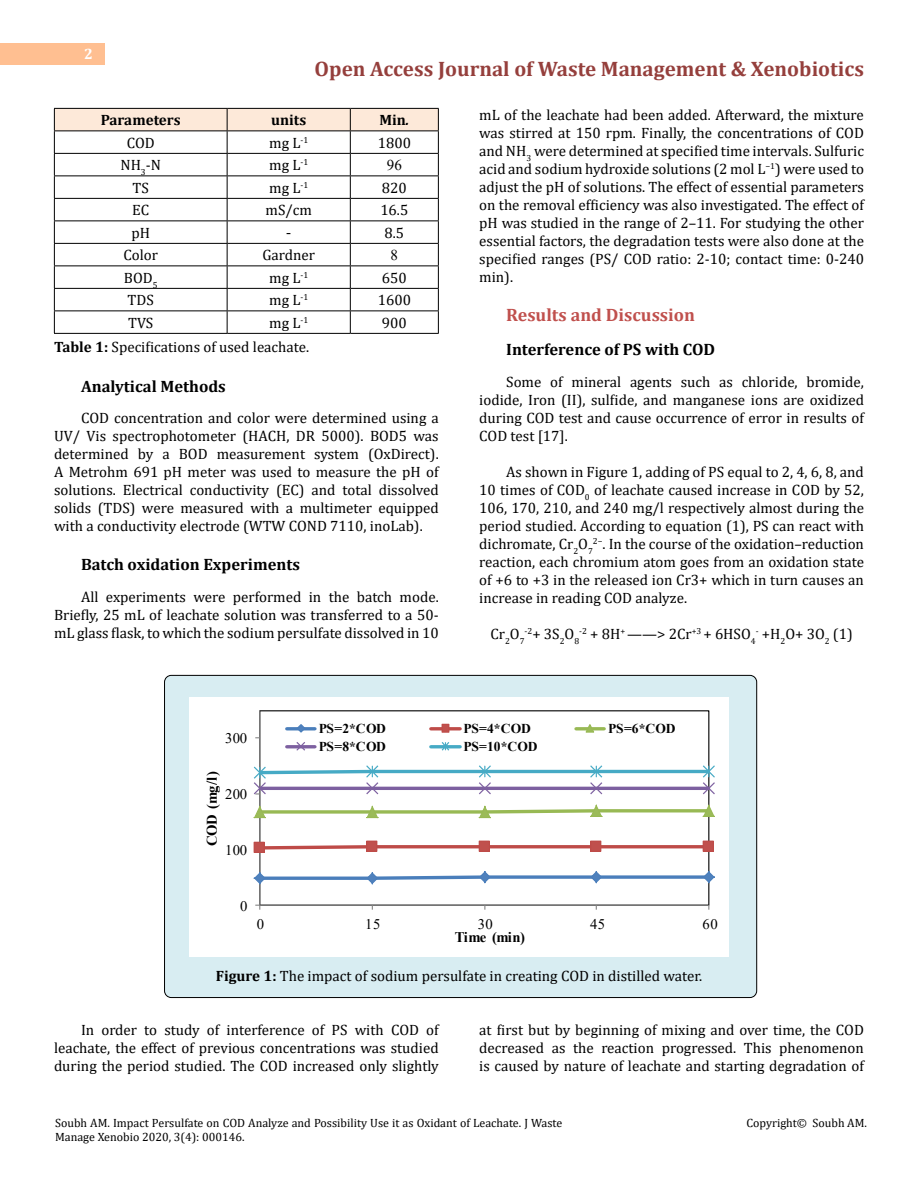
<style>
.page{position:relative;width:918px;height:1188px;background:#fff}
.page>*{position:absolute;margin:0;border:0;box-sizing:border-box;transform-origin:0 0}
.t1{font:700 21px "Cambria";color:#953f3c}
.t2{font:700 18px "Cambria";color:#c0504d}
.t3{font:700 16.5px "Cambria";color:#000}
.t4{font:15px/18px "Cambria";color:#000;text-align:justify}
.t5{font:700 15px "Cambria";color:#000}
.t6{font:15px "Times New Roman";color:#000}
.t7{font:700 15px "Cambria";color:#fff}
.t8{font:14.7px "Times New Roman";letter-spacing:.04em;color:#000}
.t9{font:700 14.7px "Times New Roman";letter-spacing:-.04em;color:#000}
.t10{font:700 13.5px "Times New Roman";letter-spacing:-.03em;color:#000}
.t11{font:12px/14.4px "Cambria";color:#000}
.t12{font:8.7px "Cambria";color:#000}
.s1{font-style:italic}
.s2{font-weight:700}
.s3{font-size:15px}
</style>
<div class="page">
<div style="left:0;top:43px;width:105px;height:21px;background:#ffbf91"></div>
<div style="left:165px;top:675px;width:592px;height:323px;background:#d8edf2;border-radius:7px"></div>
<hr style="left:54px;top:333px;width:173px;height:1px;background:#000">
<hr style="left:227px;top:333px;width:123px;height:1px;background:#000">
<hr style="left:350px;top:333px;width:89px;height:1px;background:#000">
<svg style="left:54px;top:108px;width:385px;height:225px"></svg>
<div style="left:189px;top:697px;width:540px;height:259px;background:#fff"></div>
<hr style="left:259px;top:711px;width:1px;height:194px;background:#868686">
<hr style="left:260px;top:905px;width:449px;height:1px;background:#868686">
<svg style="left:253px;top:870px;width:462px;height:15px"></svg>
<svg style="left:265px;top:843px;width:438px;height:8px"></svg>
<div style="left:254px;top:842px;width:10px;height:10px;background:#c0504d"></div>
<div style="left:254px;top:842px;width:11px;height:11px;border:1px solid #be4b48"></div>
<div style="left:367px;top:841px;width:10px;height:10px;background:#c0504d"></div>
<div style="left:366px;top:841px;width:11px;height:11px;border:1px solid #be4b48"></div>
<div style="left:479px;top:841px;width:10px;height:10px;background:#c0504d"></div>
<div style="left:479px;top:841px;width:11px;height:11px;border:1px solid #be4b48"></div>
<div style="left:591px;top:841px;width:10px;height:10px;background:#c0504d"></div>
<div style="left:590px;top:841px;width:11px;height:11px;border:1px solid #be4b48"></div>
<div style="left:703px;top:841px;width:10px;height:10px;background:#c0504d"></div>
<div style="left:703px;top:841px;width:11px;height:11px;border:1px solid #be4b48"></div>
<svg style="left:253px;top:804px;width:462px;height:15px"></svg>
<svg style="left:253px;top:764px;width:462px;height:32px"></svg>
<hr style="left:287px;top:727px;width:28px;height:3px;background:#4a7ebb">
<svg style="left:296px;top:724px;width:10px;height:9px"></svg>
<hr style="left:431px;top:727px;width:29px;height:3px;background:#be4b48">
<div style="left:442px;top:724px;width:7px;height:8px;background:#c0504d"></div>
<div style="left:442px;top:724px;width:7px;height:9px;border:1px solid #be4b48"></div>
<hr style="left:576px;top:727px;width:28px;height:3px;background:#98b954">
<svg style="left:584px;top:724px;width:11px;height:9px"></svg>
<hr style="left:287px;top:745px;width:28px;height:3px;background:#7d60a0">
<svg style="left:295px;top:742px;width:11px;height:9px"></svg>
<hr style="left:431px;top:745px;width:29px;height:3px;background:#46aac5">
<svg style="left:441px;top:742px;width:9px;height:9px"></svg>
<p class="t7" style="left:84px;top:44px;width:10px">2</p>
<h1 class="t1" style="left:315px;top:54px;width:551px">Open Access Journal of Waste Management &amp; Xenobiotics</h1>
<p class="t5" style="left:101px;top:110px;width:81px">Parameters</p>
<p class="t5" style="left:271px;top:110px;width:37px">units</p>
<p class="t5" style="left:379px;top:110px;width:31px">Min<span class="s1">.</span></p>
<p class="t4" style="left:127px;top:134px;width:30px">COD</p>
<p class="t4" style="left:269px;top:134px;width:40px">mg L<sup>-1</sup></p>
<p class="t4" style="left:378px;top:134px;width:35px">1800</p>
<p class="t4" style="left:120px;top:156px;width:42px">NH<sub>3</sub>-N</p>
<p class="t4" style="left:269px;top:156px;width:40px">mg L<sup>-1</sup></p>
<p class="t6" style="left:387px;top:154px;width:16px">96</p>
<p class="t4" style="left:133px;top:179px;width:18px">TS</p>
<p class="t4" style="left:269px;top:179px;width:40px">mg L<sup>-1</sup></p>
<p class="t4" style="left:382px;top:179px;width:26px">820</p>
<p class="t4" style="left:132px;top:201px;width:19px">EC</p>
<p class="t4" style="left:266px;top:201px;width:48px">mS/cm</p>
<p class="t4" style="left:380px;top:201px;width:30px">16.5</p>
<p class="t4" style="left:131px;top:224px;width:20px">pH</p>
<p class="t6" style="left:286px;top:222px;width:6px">-</p>
<p class="t4" style="left:385px;top:224px;width:21px">8.5</p>
<p class="t4" style="left:123px;top:246px;width:36px">Color</p>
<p class="t4" style="left:262px;top:246px;width:54px">Gardner</p>
<p class="t6" style="left:391px;top:244px;width:9px">8</p>
<p class="t4" style="left:124px;top:269px;width:35px">BOD<sub>5</sub></p>
<p class="t4" style="left:269px;top:269px;width:40px">mg L<sup>-1</sup></p>
<p class="t4" style="left:382px;top:269px;width:26px">650</p>
<p class="t4" style="left:128px;top:291px;width:28px">TDS</p>
<p class="t4" style="left:269px;top:291px;width:40px">mg L<sup>-1</sup></p>
<p class="t4" style="left:378px;top:291px;width:35px">1600</p>
<p class="t4" style="left:128px;top:314px;width:27px">TVS</p>
<p class="t4" style="left:269px;top:314px;width:40px">mg L<sup>-1</sup></p>
<p class="t4" style="left:382px;top:314px;width:26px">900</p>
<p class="t4" style="left:54px;top:338px;width:257px"><span class="s2">Table 1:</span> Specifications of used leachate.</p>
<p class="t3" style="left:81px;top:374px;width:146px">Analytical Methods</p>
<p class="t4" style="left:54px;top:409px;width:386px;text-indent:27px">COD concentration and color were determined using a UV/ Vis spectrophotometer (HACH, DR 5000). BOD5 was determined by a BOD measurement system (OxDirect).<br>A Metrohm 691 pH meter was used to measure the pH of solutions. Electrical conductivity (EC) and total dissolved solids (TDS) were measured with a multimeter equipped with a conductivity electrode (WTW COND 7110, inoLab).</p>
<p class="t3" style="left:81px;top:553px;width:221px">Batch oxidation Experiments</p>
<p class="t4" style="left:54px;top:587px;width:386px;text-indent:27px">All experiments were performed in the batch mode.<br>Briefly, 25 mL of leachate solution was transferred to a 50- mL glass flask, to which the sodium persulfate dissolved in 10</p>
<p class="t4" style="left:479px;top:105px;width:386px">mL of the leachate had been added. Afterward, the mixture was stirred at 150 rpm. Finally, the concentrations of COD and NH<sub>3</sub> were determined at specified time intervals. Sulfuric acid and sodium hydroxide solutions (2 mol L<sup>−1</sup>) were used to adjust the pH of solutions. The effect of essential parameters on the removal efficiency was also investigated. The effect of pH was studied in the range of 2–11. For studying the other essential factors, the degradation tests were also done at the specified ranges (PS/ COD ratio: 2-10; contact time: 0-240 min).</p>
<p class="t2" style="left:506px;top:302px;width:190px">Results and Discussion</p>
<p class="t3" style="left:506px;top:338px;width:210px">Interference of PS with COD</p>
<p class="t4" style="left:479px;top:372px;width:386px;text-indent:27px">Some of mineral agents such as chloride, bromide, iodide, Iron (II), sulfide, and manganese ions are oxidized during COD test and cause occurrence of error in results of COD test [17].</p>
<p class="t4" style="left:479px;top:462px;width:386px;text-indent:27px">As shown in Figure 1, adding of PS equal to 2, 4, 6, 8, and 10 times of COD<sub>0</sub> of leachate caused increase in COD by 52, 106, 170, 210, and 240 mg/l respectively almost during the period studied. According to equation (1), PS can react with dichromate, Cr<sub>2</sub>O<sub>7</sub><sup>2−</sup>. In the course of the oxidation–reduction reaction, each chromium atom goes from an oxidation state of +6 to +3 in the released ion Cr3+ which in turn causes an increase in reading COD analyze.</p>
<p class="t4" style="left:490px;top:624px;width:36px">Cr<sub>2</sub>O<sub>7</sub></p>
<p class="t12" style="left:525px;top:631px;width:56px">-2<span class="s3">+ 3S</span>2<span class="s3">O</span>8</p>
<p class="t4" style="left:579px;top:624px;width:275px"><sup>-2</sup> + 8H<sup>+</sup> ——&gt; 2Cr<sup>+3</sup> + 6HSO<sub>4</sub><sup>-</sup> +H<sub>2</sub>O+ 3O<sub>2</sub> (1)</p>
<p class="t8" style="left:225px;top:728px;width:23px">300</p>
<p class="t9" style="left:201px;top:846px;width:76px;rotate:-90deg">COD (mg/l)</p>
<p class="t8" style="left:225px;top:784px;width:23px">200</p>
<p class="t8" style="left:225px;top:840px;width:23px">100</p>
<p class="t10" style="left:319px;top:719px;width:69px">PS=2*COD</p>
<p class="t10" style="left:463px;top:719px;width:69px">PS=4*COD</p>
<p class="t10" style="left:608px;top:719px;width:69px">PS=6*COD</p>
<p class="t10" style="left:319px;top:737px;width:69px">PS=8*COD</p>
<p class="t10" style="left:463px;top:737px;width:76px">PS=10*COD</p>
<p class="t8" style="left:240px;top:896px;width:9px">0</p>
<p class="t8" style="left:257px;top:914px;width:9px">0</p>
<p class="t8" style="left:365px;top:914px;width:17px">15</p>
<p class="t8" style="left:478px;top:914px;width:17px">30</p>
<p class="t8" style="left:590px;top:914px;width:17px">45</p>
<p class="t8" style="left:702px;top:914px;width:17px">60</p>
<p class="t9" style="left:455px;top:927px;width:72px">Time (min)</p>
<p class="t4" style="left:216px;top:966px;width:488px"><span class="s2">Figure 1:</span> The impact of sodium persulfate in creating COD in distilled water.</p>
<p class="t4" style="left:54px;top:1020px;width:386px;text-indent:27px">In order to study of interference of PS with COD of leachate, the effect of previous concentrations was studied during the period studied. The COD increased only slightly</p>
<p class="t4" style="left:479px;top:1020px;width:386px">at first but by beginning of mixing and over time, the COD decreased as the reaction progressed. This phenomenon is caused by nature of leachate and starting degradation of</p>
<p class="t11" style="left:55px;top:1115px;width:509px">Soubh AM. Impact Persulfate on COD Analyze and Possibility Use it as Oxidant of Leachate. J Waste<br>Manage Xenobio 2020, 3(4): 000146.</p>
<p class="t11" style="left:747px;top:1115px;width:122px">Copyright© Soubh AM.</p>
</div>
